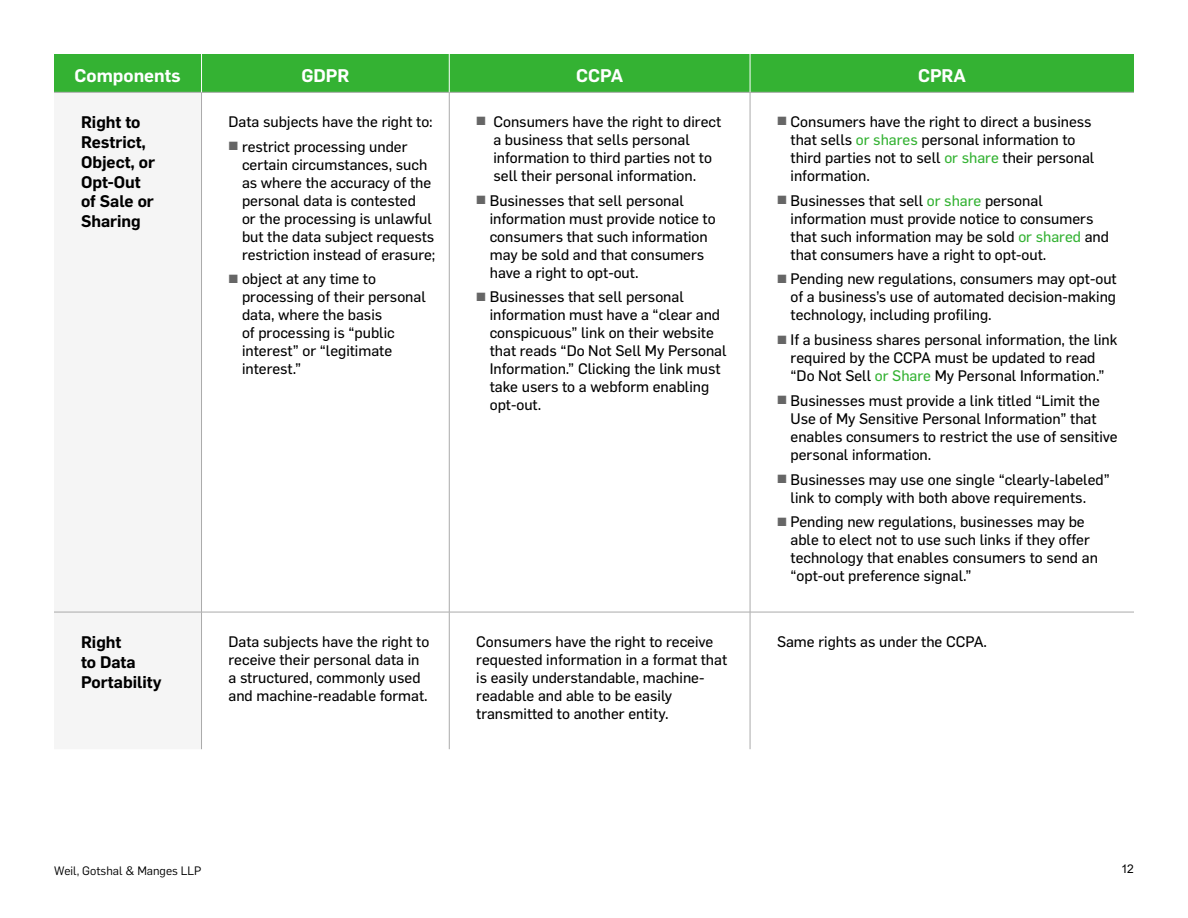
<style>
.page{position:relative;width:1188px;height:918px;background:#fff}
.page>*{position:absolute;margin:0;border:0;box-sizing:border-box;transform-origin:0 0}
.t1{font:600 18px "Flama";color:#fff}
.t2{font:600 16.5px/19.8px "Flama";color:#000}
.t3{font:15px/18px "Flama Basic";color:#000}
.t4{font:12px "Flama";color:#000}
.t5{font:12px "Arial";color:#000}
.s1{color:#666}
.s2{color:#34b233}
</style>
<div class="page">
<div style="left:54px;top:54px;width:1080px;height:38px;background:#34b233"></div>
<hr style="left:54px;top:92px;width:148px;height:1px;background:#aaa">
<hr style="left:202px;top:92px;width:247px;height:1px;background:#aaa">
<hr style="left:201px;top:92px;width:1px;height:520px;background:#aaa">
<hr style="left:449px;top:92px;width:301px;height:1px;background:#aaa">
<hr style="left:449px;top:92px;width:1px;height:520px;background:#aaa">
<hr style="left:750px;top:92px;width:384px;height:1px;background:#aaa">
<hr style="left:750px;top:92px;width:1px;height:520px;background:#aaa">
<hr style="left:54px;top:612px;width:148px;height:1px;background:#aaa">
<hr style="left:202px;top:612px;width:247px;height:1px;background:#aaa">
<hr style="left:201px;top:612px;width:1px;height:137px;background:#aaa">
<hr style="left:449px;top:612px;width:301px;height:1px;background:#aaa">
<hr style="left:449px;top:612px;width:1px;height:137px;background:#aaa">
<hr style="left:750px;top:612px;width:384px;height:1px;background:#aaa">
<hr style="left:750px;top:612px;width:1px;height:137px;background:#aaa">
<hr style="left:201px;top:54px;width:1px;height:38px;background:#fff">
<hr style="left:449px;top:54px;width:1px;height:38px;background:#fff">
<hr style="left:750px;top:54px;width:1px;height:38px;background:#fff">
<p class="t1" style="left:75px;top:62px;width:108px">Components</p>
<p class="t1" style="left:301px;top:62px;width:50px">GDPR</p>
<p class="t1" style="left:576px;top:62px;width:48px">CCPA</p>
<p class="t1" style="left:918px;top:62px;width:50px">CPRA</p>
<p class="t2" style="left:81px;top:111px;width:76px">Right to<br>Restrict,<br>Object, or<br>Opt-Out of Sale or<br>Sharing</p>
<p class="t3" style="left:229px;top:112px;width:206px">Data subjects have the right to:</p>
<p class="t3" style="left:493px;top:112px;width:229px;text-indent:-17px"><span class="s1">▪</span> Consumers have the right to direct a business that sells personal information to third parties not to sell their personal information.</p>
<p class="t3" style="left:490px;top:190px;width:227px;text-indent:-14px"><span class="s1">▪</span> Businesses that sell personal information must provide notice to consumers that such information may be sold and that consumers have a right to opt-out.</p>
<p class="t3" style="left:490px;top:287px;width:238px;text-indent:-14px"><span class="s1">▪</span> Businesses that sell personal information must have a “clear and conspicuous” link on their website that reads “Do Not Sell My Personal<br>Information.” Clicking the link must take users to a webform enabling opt-out.</p>
<p class="t3" style="left:791px;top:112px;width:305px;text-indent:-14px"><span class="s1">▪</span> Consumers have the right to direct a business that sells <span class="s2">or shares</span> personal information to third parties not to sell <span class="s2">or share</span> their personal information.</p>
<p class="t3" style="left:791px;top:190px;width:320px;text-indent:-14px"><span class="s1">▪</span> Businesses that sell <span class="s2">or share</span> personal information must provide notice to consumers that such information may be sold <span class="s2">or shared</span> and that consumers have a right to opt-out.</p>
<p class="t3" style="left:791px;top:269px;width:328px;text-align:justify;text-indent:-14px"><span class="s1">▪</span> Pending new regulations, consumers may opt-out of a business’s use of automated decision-making technology, including profiling.</p>
<p class="t3" style="left:777px;top:330px;width:342px;text-align:center"><span class="s1">▪</span> If a business shares personal information, the link required by the CCPA must be updated to read<br>“Do Not Sell <span class="s2">or Share</span> My Personal Information.”</p>
<p class="t3" style="left:791px;top:391px;width:329px;text-indent:-14px"><span class="s1">▪</span> Businesses must provide a link titled “Limit the Use of My Sensitive Personal Information” that enables consumers to restrict the use of sensitive personal information.</p>
<p class="t3" style="left:791px;top:469px;width:321px;text-indent:-14px"><span class="s1">▪</span> Businesses may use one single “clearly-labeled” link to comply with both above requirements.</p>
<p class="t3" style="left:791px;top:512px;width:309px;text-indent:-14px"><span class="s1">▪</span> Pending new regulations, businesses may be able to elect not to use such links if they offer technology that enables consumers to send an “opt-out preference signal.”</p>
<p class="t3" style="left:242px;top:136px;width:195px;text-indent:-14px"><span class="s1">▪</span> restrict processing under certain circumstances, such as where the accuracy of the personal data is contested<br>or the processing is unlawful but the data subject requests restriction instead of erasure;</p>
<p class="t3" style="left:242px;top:269px;width:185px;text-indent:-14px"><span class="s1">▪</span> object at any time to processing of their personal data, where the basis<br>of processing is “public interest” or “legitimate interest.”</p>
<p class="t2" style="left:81px;top:631px;width:82px">Right<br>to Data<br>Portability</p>
<p class="t3" style="left:229px;top:631px;width:202px">Data subjects have the right to receive their personal data in a structured, commonly used and machine-readable format.</p>
<p class="t3" style="left:476px;top:631px;width:252px">Consumers have the right to receive requested information in a format that is easily understandable, machine&shy;readable and able to be easily transmitted to another entity.</p>
<p class="t3" style="left:777px;top:631px;width:212px">Same rights as under the CCPA.</p>
<p class="t4" style="left:54px;top:863px;width:149px">Weil, Gotshal &amp; Manges LLP</p>
<p class="t5" style="left:1121px;top:860px;width:14px">12</p>
</div>
